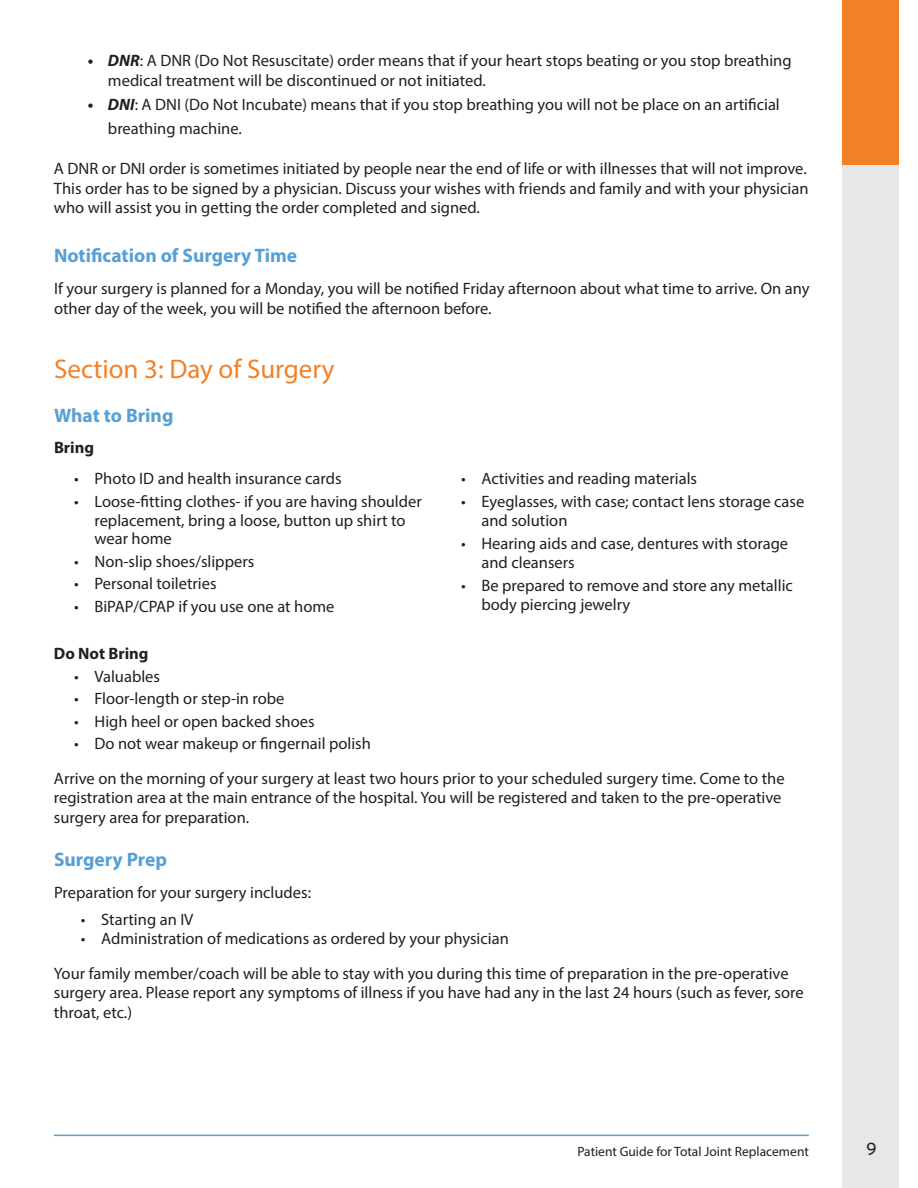
<style>
.page{position:relative;width:918px;height:1188px;background:#fff}
.page>*{position:absolute;margin:0;border:0;box-sizing:border-box;transform-origin:0 0}
.t1{font:27px "Myriad Pro";color:#f48026}
.t2{font:700 19.5px "Myriad Pro";color:#56a0d5}
.t3{font:500 18px "Whitney";color:#231f20}
.t4{font:16.5px/19.8px "Myriad Pro";color:#231f20}
.t5{font:700 16.5px "Myriad Pro";color:#231f20}
.t6{font:13.5px "Myriad Pro";color:#231f20}
.s1{font-weight:700;font-style:italic}
</style>
<div class="page">
<div style="left:842px;top:0;width:57px;height:1188px;background:#e6e7e9"></div>
<hr style="left:54px;top:1135px;width:755px;height:1px;background:#56a0d5">
<div style="left:842px;top:0;width:57px;height:165px;background:#f48026"></div>
<p class="t4" style="left:108px;top:51px;width:685px;text-indent:-20px"><span class="s1">• DNR</span>: A DNR (Do Not Resuscitate) order means that if your heart stops beating or you stop breathing medical treatment will be discontinued or not initiated.</p>
<p class="t4" style="left:108px;top:92px;width:673px;line-height:24px;text-indent:-20px"><span class="s1">• DNI</span>: A DNI (Do Not Incubate) means that if you stop breathing you will not be place on an artificial breathing machine.</p>
<p class="t4" style="left:54px;top:158px;width:756px;text-align:justify">A DNR or DNI order is sometimes initiated by people near the end of life or with illnesses that will not improve.<br>This order has to be signed by a physician. Discuss your wishes with friends and family and with your physician who will assist you in getting the order completed and signed.</p>
<p class="t2" style="left:54px;top:243px;width:245px">Notification of Surgery Time</p>
<p class="t4" style="left:54px;top:278px;width:757px">If your surgery is planned for a Monday, you will be notified Friday afternoon about what time to arrive. On any other day of the week, you will be notified the afternoon before.</p>
<h1 class="t1" style="left:54px;top:353px;width:282px">Section 3: Day of Surgery</h1>
<p class="t2" style="left:54px;top:402px;width:121px">What to Bring</p>
<p class="t5" style="left:54px;top:437px;width:42px">Bring</p>
<p class="t4" style="left:74px;top:468px;width:269px">• Photo ID and health insurance cards</p>
<p class="t4" style="left:74px;top:491px;width:349px;text-align:center">• Loose-fitting clothes- if you are having shoulder replacement, bring a loose, button up shirt to</p>
<p class="t4" style="left:94px;top:528px;width:79px">wear home</p>
<p class="t4" style="left:74px;top:551px;width:182px">• Non-slip shoes/slippers</p>
<p class="t4" style="left:74px;top:573px;width:144px">• Personal toiletries</p>
<p class="t4" style="left:74px;top:596px;width:262px">• BiPAP/CPAP if you use one at home</p>
<p class="t4" style="left:461px;top:468px;width:237px">• Activities and reading materials</p>
<p class="t4" style="left:481px;top:491px;width:324px;text-indent:-20px">• Eyeglasses, with case; contact lens storage case and solution</p>
<p class="t4" style="left:481px;top:533px;width:308px;text-indent:-20px">• Hearing aids and case, dentures with storage and cleansers</p>
<p class="t4" style="left:481px;top:575px;width:313px;text-indent:-20px">• Be prepared to remove and store any metallic body piercing jewelry</p>
<p class="t5" style="left:54px;top:643px;width:96px">Do Not Bring</p>
<p class="t4" style="left:74px;top:666px;width:87px">• Valuables</p>
<p class="t4" style="left:74px;top:689px;width:212px">• Floor-length or step-in robe</p>
<p class="t4" style="left:74px;top:711px;width:242px">• High heel or open backed shoes</p>
<p class="t4" style="left:54px;top:726px;width:732px;line-height:34.2px;text-indent:20px">• Do not wear makeup or fingernail polish<br>Arrive on the morning of your surgery at least two hours prior to your scheduled surgery time. Come to the</p>
<p class="t4" style="left:54px;top:788px;width:729px">registration area at the main entrance of the hospital. You will be registered and taken to the pre-operative surgery area for preparation.</p>
<p class="t2" style="left:54px;top:847px;width:115px">Surgery Prep</p>
<p class="t4" style="left:54px;top:882px;width:259px">Preparation for your surgery includes:</p>
<p class="t4" style="left:81px;top:909px;width:114px">• Starting an IV</p>
<p class="t4" style="left:54px;top:922px;width:736px;line-height:34.2px;text-indent:27px">• Administration of medications as ordered by your physician<br>Your family member/coach will be able to stay with you during this time of preparation in the pre-operative</p>
<p class="t4" style="left:54px;top:983px;width:751px">surgery area. Please report any symptoms of illness if you have had any in the last 24 hours (such as fever, sore throat, etc.)</p>
<p class="t6" style="left:577px;top:1143px;width:233px">Patient Guide for Total Joint Replacement</p>
<p class="t3" style="left:866px;top:1137px;width:12px">9</p>
</div>
